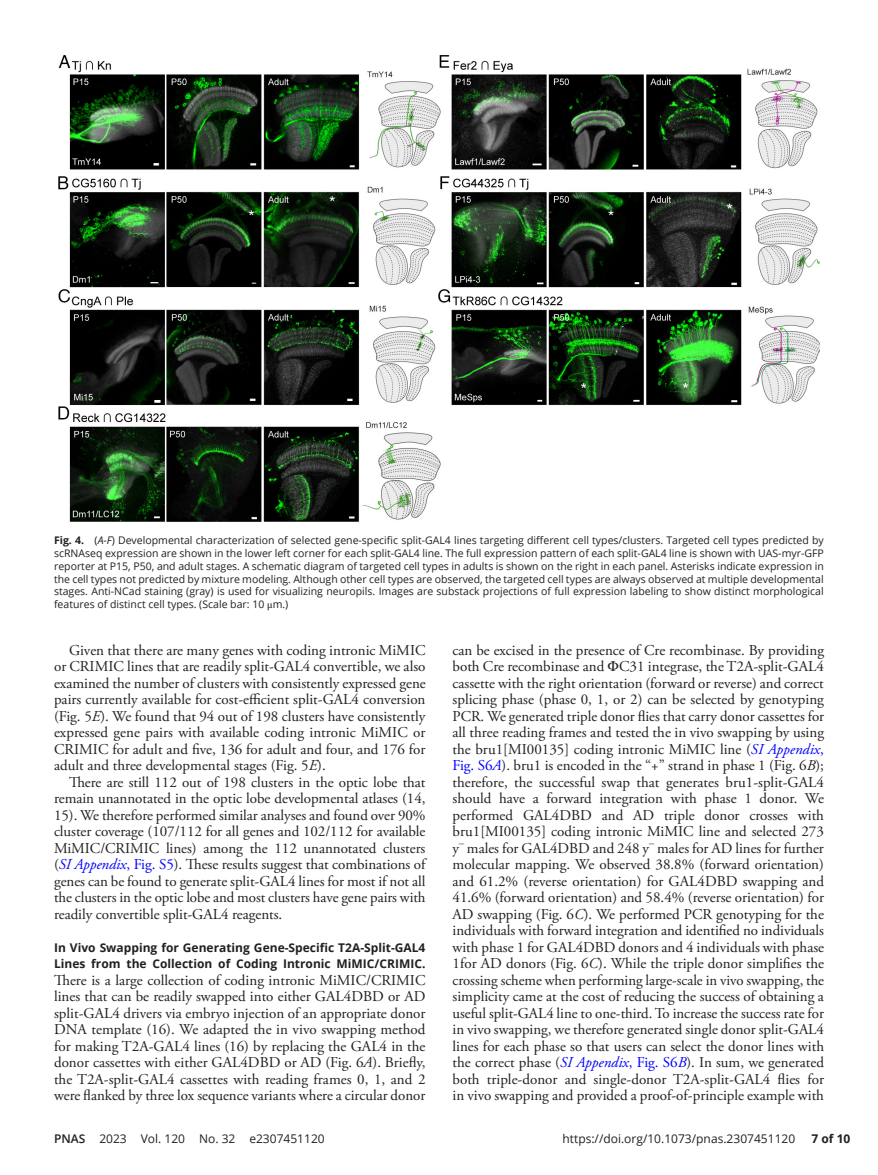
<style>
.page{position:relative;width:878px;height:1175px;background:#fff}
.page>*{position:absolute;margin:0;border:0;box-sizing:border-box;transform-origin:0 0}
.t1{font:15px/16.5px "Adobe Garamond Pro";color:#231f20;text-align:justify}
.t2{font:700 12px/16.5px "Open Sans";color:#231f20}
.t3{font:12px "Open Sans";color:#231f20}
.t4{font:10.5px/12.8px "Open Sans";color:#231f20;text-align:justify}
.t5{font:10.05px "Adobe Garamond Pro";color:#231f20}
.s1{font-weight:700}
.s2{font-style:italic}
.s3{font-family:"STIX"}
.s4{font-style:italic;color:#00f}
.s5{color:#00f}
.s6{font-weight:600}
</style>
<div class="page">
<img style="left:58px;top:55px;width:762px;height:467px">
<p class="t4" style="left:54px;top:534px;width:771px"><span class="s1">Fig. 4.</span> (<span class="s2">A-F</span>) Developmental characterization of selected gene-specific split-GAL4 lines targeting different cell types/clusters. Targeted cell types predicted by scRNAseq expression are shown in the lower left corner for each split-GAL4 line. The full expression pattern of each split-GAL4 line is shown with UAS-myr-GFP reporter at P15, P50, and adult stages. A schematic diagram of targeted cell types in adults is shown on the right in each panel. Asterisks indicate expression in the cell types not predicted by mixture modeling. Although other cell types are observed, the targeted cell types are always observed at multiple developmental stages. Anti-NCad staining (gray) is used for visualizing neuropils. Images are substack projections of full expression labeling to show distinct morphological features of distinct cell types. (Scale bar: 10 <span class="s3">μ</span>m.)</p>
<p class="t1" style="left:54px;top:642px;width:373px;text-indent:15px">Given that there are many genes with coding intronic MiMIC or CRIMIC lines that are readily split-GAL4 convertible, we also examined the number of clusters with consistently expressed gene pairs currently available for cost-efficient split-GAL4 conversion (Fig. 5<span class="s2">E</span>). We found that 94 out of 198 clusters have consistently expressed gene pairs with available coding intronic MiMIC or CRIMIC for adult and five, 136 for adult and four, and 176 for adult and three developmental stages (Fig. 5<span class="s2">E</span>).</p>
<p class="t1" style="left:54px;top:774px;width:373px;text-indent:15px">There are still 112 out of 198 clusters in the optic lobe that remain unannotated in the optic lobe developmental atlases (14, 15). We therefore performed similar analyses and found over 90% cluster coverage (107/112 for all genes and 102/112 for available MiMIC/CRIMIC lines) among the 112 unannotated clusters (<span class="s4">SI Appendix</span><span class="s5">, Fig. S5</span>). These results suggest that combinations of genes can be found to generate split-GAL4 lines for most if not all the clusters in the optic lobe and most clusters have gene pairs with readily convertible split-GAL4 reagents.</p>
<p class="t2" style="left:54px;top:939px;width:373px">In Vivo Swapping for Generating Gene-Specific T2A-Split-GAL4<br>Lines from the Collection of Coding Intronic MiMIC/CRIMIC.</p>
<p class="t1" style="left:54px;top:972px;width:373px">There is a large collection of coding intronic MiMIC/CRIMIC lines that can be readily swapped into either GAL4DBD or AD split-GAL4 drivers via embryo injection of an appropriate donor DNA template (16). We adapted the in vivo swapping method for making T2A-GAL4 lines (16) by replacing the GAL4 in the donor cassettes with either GAL4DBD or AD (Fig. 6<span class="s2">A</span>). Briefly, the T2A-split-GAL4 cassettes with reading frames 0, 1, and 2 were flanked by three lox sequence variants where a circular donor</p>
<p class="t1" style="left:452px;top:642px;width:373px">can be excised in the presence of Cre recombinase. By providing both Cre recombinase and <span class="s3">Φ</span>C31 integrase, the T2A-split-GAL4 cassette with the right orientation (forward or reverse) and correct splicing phase (phase 0, 1, or 2) can be selected by genotyping PCR. We generated triple donor flies that carry donor cassettes for all three reading frames and tested the in vivo swapping by using the bru1[MI00135] coding intronic MiMIC line (<span class="s4">SI Appendix</span><span class="s5">, Fig. S6</span><span class="s4">A</span>). bru1 is encoded in the “+” strand in phase 1 (Fig. 6<span class="s2">B</span>); therefore, the successful swap that generates bru1-split-GAL4 should have a forward integration with phase 1 donor. We performed GAL4DBD and AD triple donor crosses with bru1[MI00135] coding intronic MiMIC line and selected 273 y</p>
<p class="t1" style="left:452px;top:840px;width:373px;text-indent:204px">males for AD lines for further molecular mapping. We observed 38.8% (forward orientation) and 61.2% (reverse orientation) for GAL4DBD swapping and 41.6% (forward orientation) and 58.4% (reverse orientation) for AD swapping (Fig. 6<span class="s2">C</span>). We performed PCR genotyping for the individuals with forward integration and identified no individuals with phase 1 for GAL4DBD donors and 4 individuals with phase 1for AD donors (Fig. 6<span class="s2">C</span>). While the triple donor simplifies the crossing scheme when performing large-scale in vivo swapping, the simplicity came at the cost of reducing the success of obtaining a useful split-GAL4 line to one-third. To increase the success rate for in vivo swapping, we therefore generated single donor split-GAL4 lines for each phase so that users can select the donor lines with the correct phase (<span class="s4">SI Appendix</span><span class="s5">, Fig. S6</span><span class="s4">B</span>). In sum, we generated both triple-donor and single-donor T2A-split-GAL4 flies for in vivo swapping and provided a proof-of-principle example with</p>
<p class="t5" style="left:459px;top:836px;width:6px">–</p>
<p class="t1" style="left:467px;top:840px;width:183px">males for GAL4DBD and 248 y</p>
<p class="t5" style="left:648px;top:836px;width:6px">–</p>
<p class="t3" style="left:54px;top:1130px;width:272px"><span class="s6">PNAS</span> 2023 Vol. 120 No. 32 e2307451120</p>
<p class="t3" style="left:562px;top:1130px;width:234px">https://doi.org/10.1073/pnas.2307451120</p>
<p class="t2" style="left:811px;top:1130px;width:40px">7 of 10</p>
</div>
